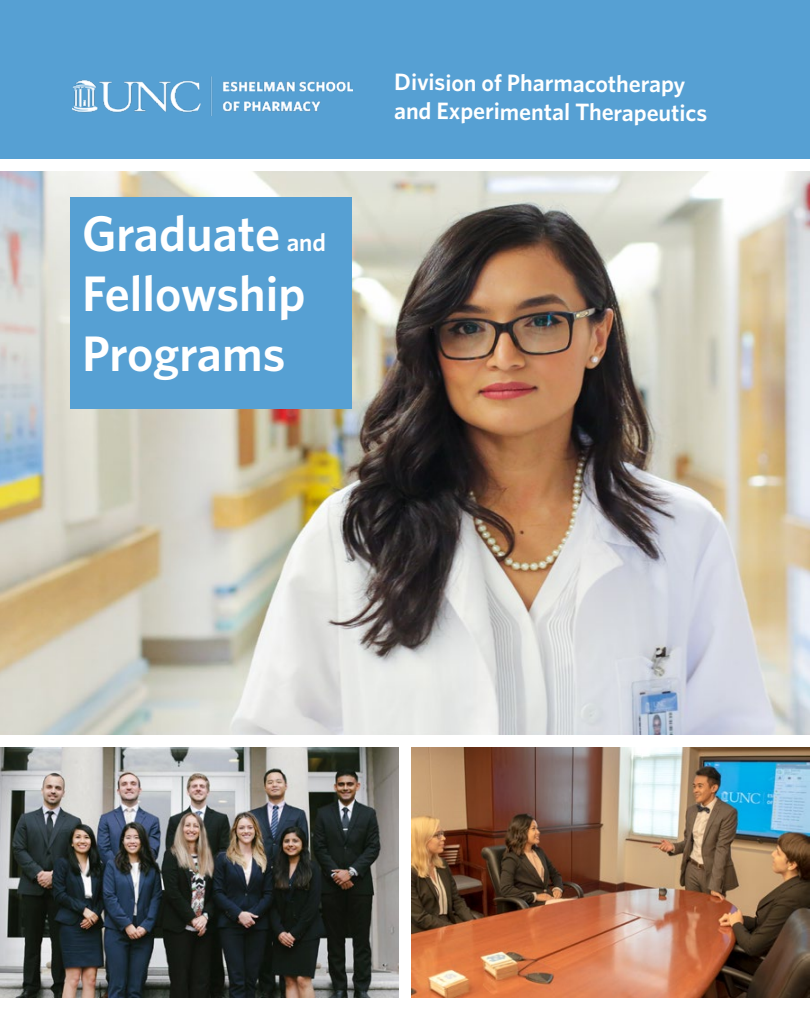
<style>
.page{position:relative;width:810px;height:1035px;background:#fff}
.page>*{position:absolute;margin:0;border:0;box-sizing:border-box;transform-origin:0 0}
.t1{font:600 50px/60px "Whitney";color:#fff}
.t2{font:600 25px "Whitney";color:#fff}
.t3{font:600 23.75px/28.6px "Whitney";letter-spacing:-.01em;color:#fff}
</style>
<div class="page">
<img style="left:0;top:171px;width:810px;height:563px">
<div style="left:71px;top:198px;width:281px;height:211px;background:#56a0d3"></div>
<div style="left:0;top:0;width:810px;height:159px;background:#56a0d3"></div>
<img style="left:72px;top:76px;width:281px;height:40px">
<img style="left:411px;top:748px;width:399px;height:249px">
<img style="left:0;top:748px;width:399px;height:249px">
<h1 class="t1" style="left:82px;top:203px;width:200px">Graduate</h1>
<p class="t2" style="left:287px;top:226px;width:41px">and</p>
<h1 class="t1" style="left:82px;top:263px;width:225px">Fellowship<br>Programs</h1>
<p class="t3" style="left:394px;top:68px;width:315px">Division of Pharmacotherapy and Experimental Therapeutics</p>
</div>
